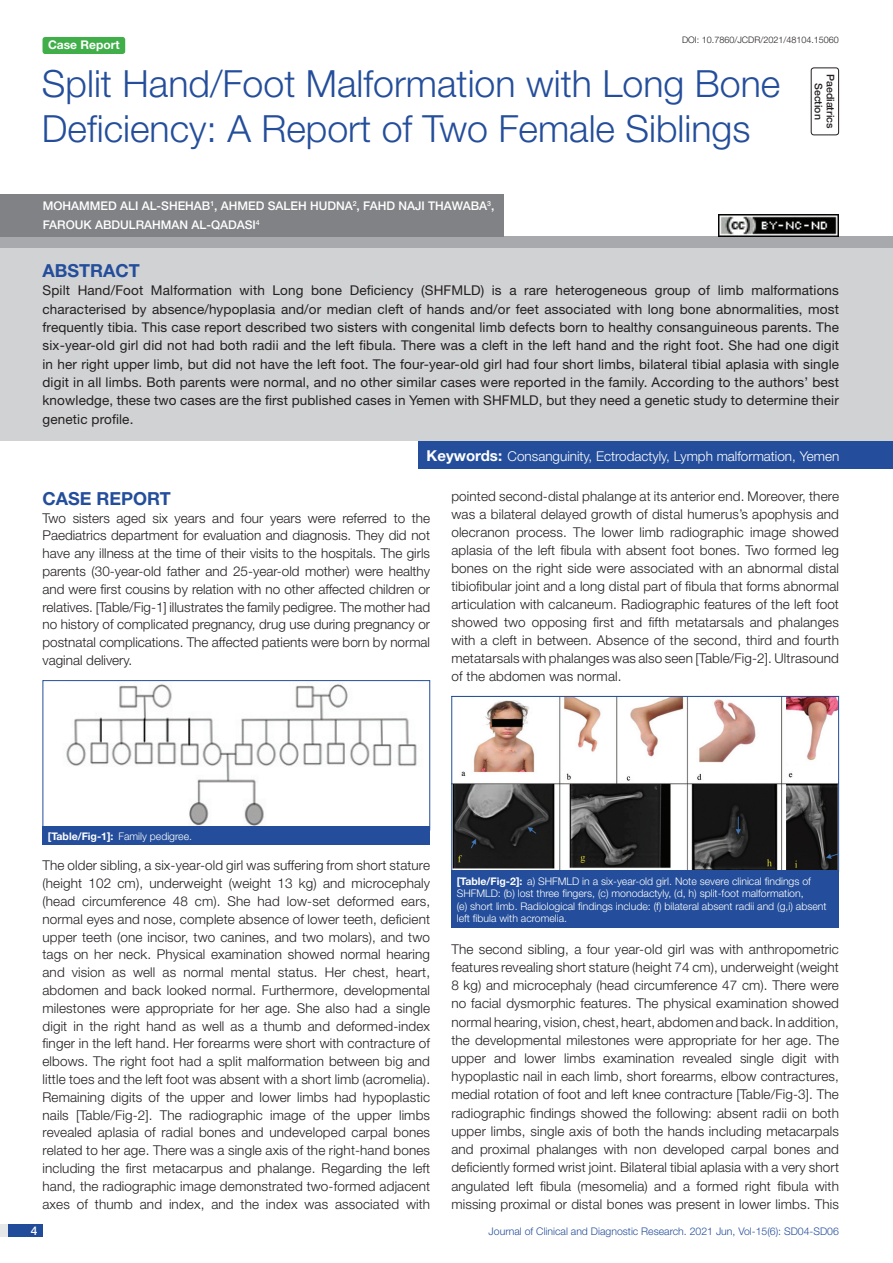
<style>
.page{position:relative;width:893px;height:1263px;background:#fff}
.page>*{position:absolute;margin:0;border:0;box-sizing:border-box;transform-origin:0 0}
.t1{font:300 37.5px/45px "Helvetica Neue";color:#244e9b}
.Heading{font:700 18px "Helvetica Neue";color:#244e9b}
.Abstract_head{font:700 18px "Helvetica Neue";color:#244e9b}
.Body_text{font:300 13.5px/17.9px "Helvetica Neue";letter-spacing:.01em;color:#231f20;text-align:justify}
.Abstract_Text{font:13.5px/18.3px "Helvetica Neue";letter-spacing:.01em;color:#231f20;text-align:justify}
.Key_words{font:300 13.5px "Helvetica Neue";color:#fff}
.Author{font:500 12px/18.8px "Helvetica Neue";color:#fff}
.t2{font:700 12px "Helvetica Neue";color:#fff}
.TABLE_FIG{font:300 10.5px/12.6px "Helvetica Neue";color:#fff}
.t3{font:300 10.5px "Helvetica Neue";color:#244e9b}
.section{font:500 10.5px/12px "Helvetica Neue";color:#231f20;text-align:center}
.DOI{font:300 9px "Helvetica Neue";color:#231f20}
.s1{font-weight:700;font-size:15px}
.s2{font-weight:700}
</style>
<div class="page">
<div style="left:0;top:1224px;width:43px;height:13px;background:#e6e7e9"></div>
<div style="left:8px;top:1224px;width:35px;height:13px;background:#214c99"></div>
<div style="left:811px;top:67px;width:28px;height:68px;border:1px solid #231f20;border-radius:3px"></div>
<div style="left:43px;top:37px;width:82px;height:17px;background:#40ae49;border-radius:3px"></div>
<div style="left:0;top:237px;width:893px;height:12px;background:#a8a9ad"></div>
<div style="left:0;top:194px;width:504px;height:43px;background:#808285"></div>
<div style="left:0;top:249px;width:893px;height:192px;background:#d1d2d4"></div>
<div style="left:418px;top:441px;width:475px;height:28px;background:#244e9b"></div>
<img style="left:66px;top:682px;width:351px;height:144px">
<div style="left:43px;top:680px;width:387px;height:150px;border:1px solid #244e9b"></div>
<div style="left:43px;top:826px;width:387px;height:19px;background:#244e9b"></div>
<img style="left:453px;top:698px;width:384px;height:171px">
<div style="left:451px;top:696px;width:388px;height:175px;border:1px solid #244e9b"></div>
<div style="left:451px;top:871px;width:388px;height:57px;background:#244e9b"></div>
<img style="left:719px;top:214px;width:120px;height:23px">
<p class="DOI" style="left:682px;top:35px;width:158px">DOI: 10.7860/JCDR/2021/48104.15060</p>
<p class="section" style="left:837px;top:74px;width:56px;rotate:90deg">PAEDIATRICS<br>SECTION</p>
<p class="t2" style="left:48px;top:37px;width:73px">Case Report</p>
<p class="t1" style="left:42px;top:60px;width:740px">Split Hand/Foot Malformation with Long Bone<br>Deficiency: A Report of Two Female Siblings</p>
<p class="Author" style="left:43px;top:196px;width:453px;text-indent:159px">B<sup>1</sup>, AHMED SALEH HUDNA<sup>2</sup>, FAHD NAJI THAWABA<sup>3</sup>,<br>FAROUK AB DULRAHMAN AL-QADA</p>
<p class="Author" style="left:43px;top:196px;width:136px">MOHAMM ED ALI AL-SHEHA</p>
<p class="Author" style="left:245px;top:215px;width:16px">SI<sup>4</sup></p>
<p class="Abstract_head" style="left:43px;top:259px;width:99px">ABSTRACT</p>
<p class="Abstract_Text" style="left:43px;top:281px;width:798px">Spilt Hand/Foot Malformation with Long bone Deficiency (SHFMLD) is a rare heterogeneous group of limb malformations characterised by absence/hypoplasia and/or median cleft of hands and/or feet associated with long bone abnormalities, most frequently tibia. This case report described two sisters with congenital limb defects born to healthy consanguineous parents. The six-year-old girl did not had both radii and the left fibula. There was a cleft in the left hand and the right foot. She had one digit in her right upper limb, but did not have the left foot. The four-year-old girl had four short limbs, bilateral tibial aplasia with single digit in all limbs. Both parents were normal, and no other similar cases were reported in the family. According to the authors’ best knowledge, these two cases are the first published cases in Yemen with SHFMLD, but they need a genetic study to determine their genetic profile.</p>
<p class="Key_words" style="left:427px;top:448px;width:414px"><span class="s1">Keywords:</span> Consanguinity, Ectrodactyly, Lymph malformation, Yemen</p>
<p class="Heading" style="left:43px;top:487px;width:130px">CASE REPORT</p>
<p class="Body_text" style="left:43px;top:509px;width:389px">Two sisters aged six years and four years were referred to the Paediatrics department for evaluation and diagnosis. They did not have any illness at the time of their visits to the hospitals. The girls parents (30-year-old father and 25-year-old mother) were healthy and were first cousins by relation with no other affected children or relatives. [Table/Fig-1] illustrates the family pedigree. The mother had no history of complicated pregnancy, drug use during pregnancy or postnatal complications. The affected patients were born by normal vaginal delivery.</p>
<p class="Body_text" style="left:451px;top:487px;width:389px">pointed second-distal phalange at its anterior end. Moreover, there was a bilateral delayed growth of distal humerus’s apophysis and olecranon process. The lower limb radiographic image showed aplasia of the left fibula with absent foot bones. Two formed leg bones on the right side were associated with an abnormal distal tibiofibular joint and a long distal part of fibula that forms abnormal articulation with calcaneum. Radiographic features of the left foot showed two opposing first and fifth metatarsals and phalanges with a cleft in between. Absence of the second, third and fourth metatarsals with phalanges was also seen [Table/Fig-2]. Ultrasound of the abdomen was normal.</p>
<p class="TABLE_FIG" style="left:48px;top:829px;width:146px"><span class="s2">[Table/Fig-1]:</span> Family pedigree.</p>
<p class="Body_text" style="left:43px;top:856px;width:389px">The older sibling, a six-year-old girl was suffering from short stature (height 102 cm), underweight (weight 13 kg) and microcephaly (head circumference 48 cm). She had low-set deformed ears, normal eyes and nose, complete absence of lower teeth, deficient upper teeth (one incisor, two canines, and two molars), and two tags on her neck. Physical examination showed normal hearing and vision as well as normal mental status. Her chest, heart, abdomen and back looked normal. Furthermore, developmental milestones were appropriate for her age. She also had a single digit in the right hand as well as a thumb and deformed-index finger in the left hand. Her forearms were short with contracture of elbows. The right foot had a split malformation between big and little toes and the left foot was absent with a short limb (acromelia).<br>Remaining digits of the upper and lower limbs had hypoplastic nails [Table/Fig-2]. The radiographic image of the upper limbs revealed aplasia of radial bones and undeveloped carpal bones related to her age. There was a single axis of the right-hand bones including the first metacarpus and phalange. Regarding the left hand, the radiographic image demonstrated two-formed adjacent axes of thumb and index, and the index was associated with</p>
<p class="TABLE_FIG" style="left:457px;top:874px;width:371px"><span class="s2">[Table/Fig-2]:</span> a) SHFMLD in a six-year-old girl. Note severe clinical findings of SHFMLD: (b) lost three fingers, (c) monodactyly, (d, h) split-foot malformation,<br>(e) short limb. Radiological findings include: (f) bilateral absent radii and (g,i) absent left fibula with acromelia.</p>
<p class="Body_text" style="left:451px;top:939px;width:389px">The second sibling, a four year-old girl was with anthropometric features revealing short stature (height 74 cm), underweight (weight 8 kg) and microcephaly (head circumference 47 cm). There were no facial dysmorphic features. The physical examination showed normal hearing, vision, chest, heart, abdomen and back. In addition, the developmental milestones were appropriate for her age. The upper and lower limbs examination revealed single digit with hypoplastic nail in each limb, short forearms, elbow contractures, medial rotation of foot and left knee contracture [Table/Fig-3]. The radiographic findings showed the following: absent radii on both upper limbs, single axis of both the hands including metacarpals and proximal phalanges with non developed carpal bones and deficiently formed wrist joint. Bilateral tibial aplasia with a very short angulated left fibula (mesomelia) and a formed right fibula with missing proximal or distal bones was present in lower limbs. This</p>
<p class="Author" style="left:31px;top:1221px;width:8px">4</p>
<p class="t3" style="left:489px;top:1225px;width:352px">Journal of Clinical and Diagnostic Research. 2021 Jun, Vol-15(6): SD04-SD06</p>
</div>
